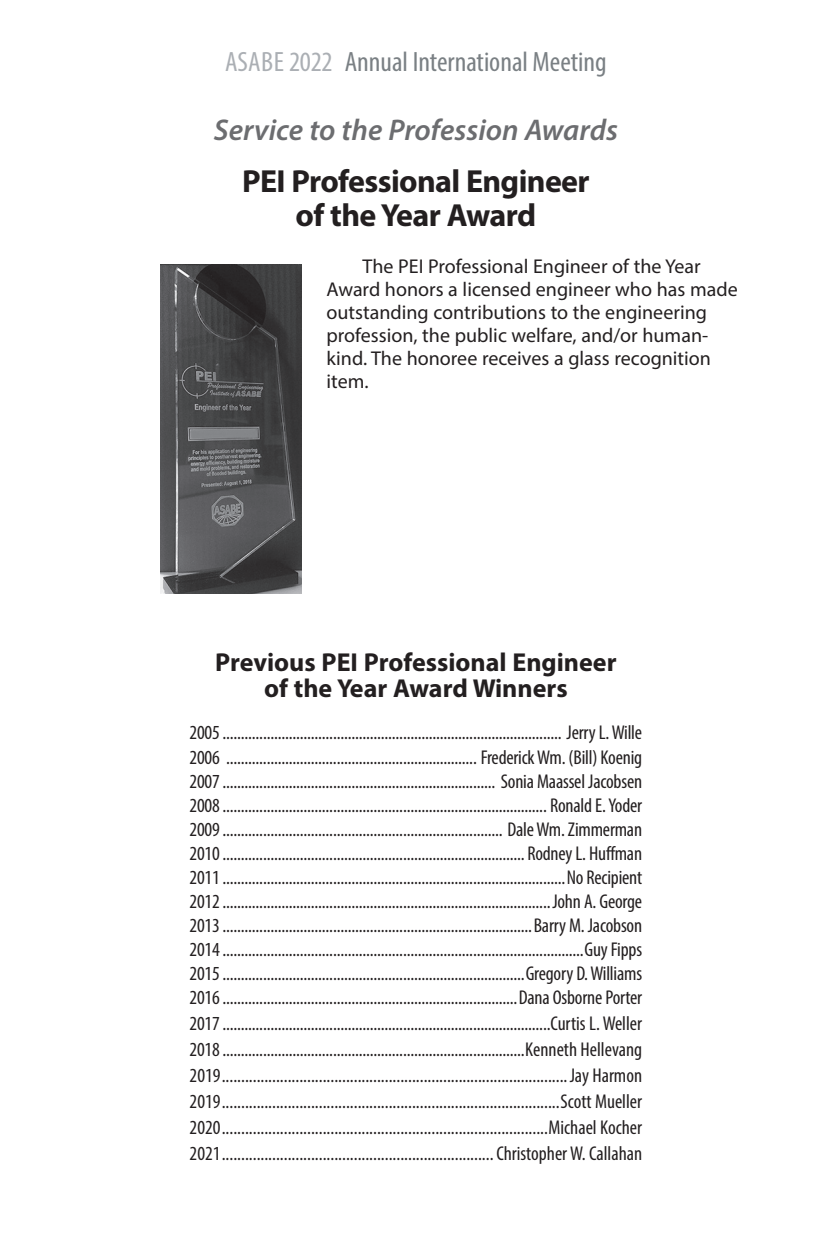
<style>
.page{position:relative;width:827px;height:1259px;background:#fff}
.page>*{position:absolute;margin:0;border:0;box-sizing:border-box;transform-origin:0 0}
.head{font:700 32px/34px "Myriad Pro";letter-spacing:-.02em;color:#231f20;text-align:center}
.award_banner{font:italic 600 30px "Myriad Pro";color:#6c6d70}
.t1{font:condensed 28px "Myriad Pro";color:#7a8084}
.intro_p{font:700 26px/26px "Myriad Pro";color:#231f20;text-align:center}
.previous_winners{font:condensed 20px "Myriad Pro";letter-spacing:-.01em;color:#231f20}
.intro_p-2{font:20px/23px "Myriad Pro";color:#231f20}
.s1{color:#abafb4}
</style>
<div class="page">
<img style="left:160px;top:264px;width:141px;height:329px">
<h3 class="t1" style="left:225px;top:45px;width:383px"><span class="s1">ASABE 2022</span> Annual International Meeting</h3>
<p class="award_banner" style="left:214px;top:111px;width:405px">Service to the Profession Awards</p>
<p class="head" style="left:242px;top:163px;width:349px">PEI Professional Engineer of the Year Award</p>
<p class="intro_p-2" style="left:326px;top:254px;width:412px;text-indent:36px">The PEI Professional Engineer of the Year Award honors a licensed engineer who has made outstanding contributions to the engineering profession, the public welfare, and/or human&shy;kind. The honoree receives a glass recognition item.</p>
<p class="intro_p" style="left:215px;top:648px;width:402px">Previous PEI Professional Engineer of the Year Award Winners</p>
<p class="previous_winners" style="left:189px;top:720px;width:454px">2005............................................................................................ Jerry L. Wille</p>
<p class="previous_winners" style="left:189px;top:744px;width:454px">2006 .................................................................... Frederick Wm. (Bill) Koenig</p>
<p class="previous_winners" style="left:189px;top:768px;width:454px">2007.......................................................................... Sonia Maassel Jacobsen</p>
<p class="previous_winners" style="left:189px;top:792px;width:454px">2008........................................................................................ Ronald E. Yoder</p>
<p class="previous_winners" style="left:189px;top:816px;width:454px">2009............................................................................ Dale Wm. Zimmerman</p>
<p class="previous_winners" style="left:189px;top:840px;width:454px">2010.................................................................................. Rodney L. Huffman</p>
<p class="previous_winners" style="left:189px;top:864px;width:454px">2011.............................................................................................No Recipient</p>
<p class="previous_winners" style="left:189px;top:888px;width:454px">2012.........................................................................................John A. George</p>
<p class="previous_winners" style="left:189px;top:912px;width:454px">2013....................................................................................Barry M. Jacobson</p>
<p class="previous_winners" style="left:189px;top:936px;width:454px">2014..................................................................................................Guy Fipps</p>
<p class="previous_winners" style="left:189px;top:960px;width:454px">2015..................................................................................Gregory D. Williams</p>
<p class="previous_winners" style="left:189px;top:984px;width:454px">2016................................................................................Dana Osborne Porter</p>
<p class="previous_winners" style="left:189px;top:1010px;width:454px">2017.........................................................................................Curtis L. Weller</p>
<p class="previous_winners" style="left:189px;top:1036px;width:454px">2018..................................................................................Kenneth Hellevang</p>
<p class="previous_winners" style="left:189px;top:1062px;width:454px">2019.........................................................................................Jay Harmon</p>
<p class="previous_winners" style="left:189px;top:1088px;width:454px">2019.......................................................................................Scott Mueller</p>
<p class="previous_winners" style="left:189px;top:1114px;width:454px">2020....................................................................................Michael Kocher</p>
<p class="previous_winners" style="left:189px;top:1140px;width:454px">2021......................................................................Christopher W. Callahan</p>
</div>
